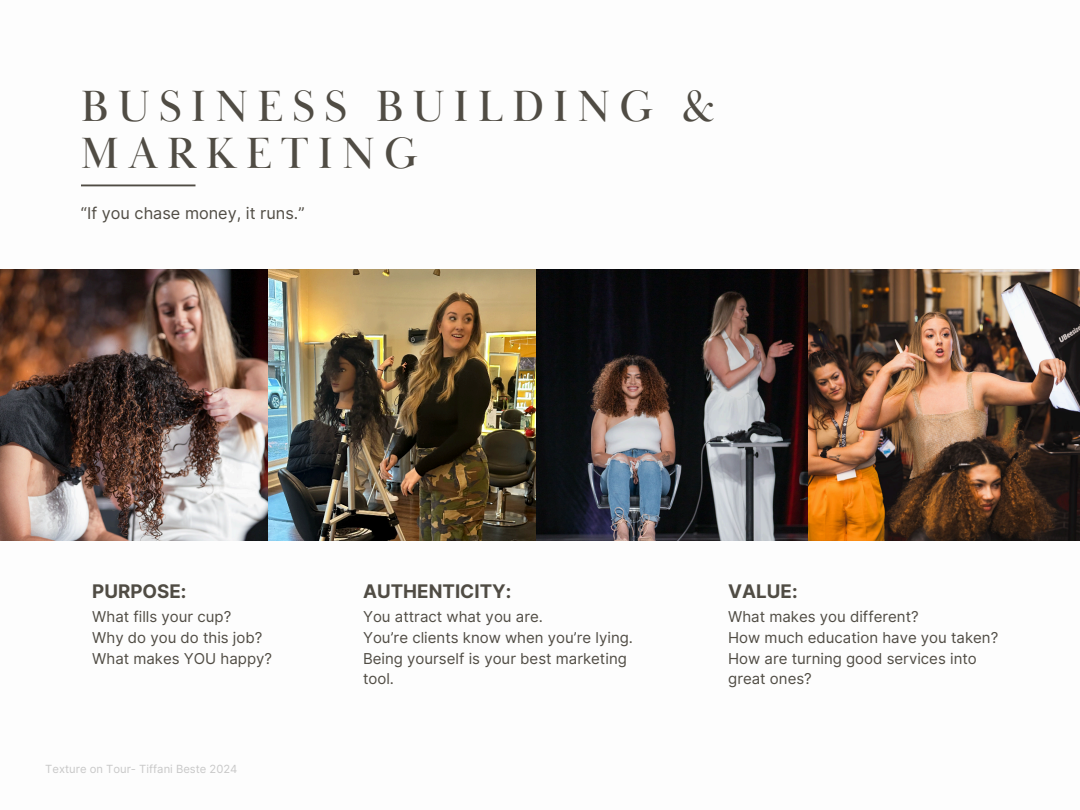
<style>
.page{position:relative;width:1080px;height:810px;background:#fff}
.page>*{position:absolute;margin:0;border:0;box-sizing:border-box;transform-origin:0 0}
.t1{font:45px/47.4px "Baskerville Display PT";letter-spacing:.2em;color:#504c44}
.t2{font:700 18.75px "Inter";color:#504c44}
.t3{font:16.25px "Inter";color:#504c44}
.t4{font:15px/20.8px "Inter";color:#504c44}
.t5{font:11.25px "Inter";color:#c8c8c8}
</style>
<div class="page">
<hr style="left:81px;top:184px;width:114px;height:2px;background:#504c44">
<img style="left:0;top:269px;width:268px;height:272px">
<img style="left:268px;top:269px;width:269px;height:272px">
<img style="left:537px;top:269px;width:543px;height:272px">
<p class="t1" style="left:81px;top:84px;width:635px">BUSINESS BUILDING &amp;<br>MARKETING</p>
<p class="t3" style="left:81px;top:203px;width:225px">“If you chase money, it runs.”</p>
<h2 class="t2" style="left:92px;top:580px;width:96px">PURPOSE:</h2>
<h3 class="t2" style="left:363px;top:580px;width:150px">AUTHENTICITY:</h3>
<h3 class="t2" style="left:728px;top:580px;width:71px">VALUE:</h3>
<h2 class="t4" style="left:363px;top:606px;width:272px">You attract what you are.<br>You’re clients know when you’re lying.<br>Being yourself is your best marketing tool.</h2>
<h3 class="t4" style="left:728px;top:606px;width:272px">What makes you different?<br>How much education have you taken?<br>How are turning good services into great ones?</h3>
<h2 class="t4" style="left:92px;top:606px;width:181px">What fills your cup?<br>Why do you do this job?<br>What makes YOU happy?</h2>
<p class="t5" style="left:45px;top:762px;width:194px">Texture on Tour- Tiffani Beste 2024</p>
</div>
